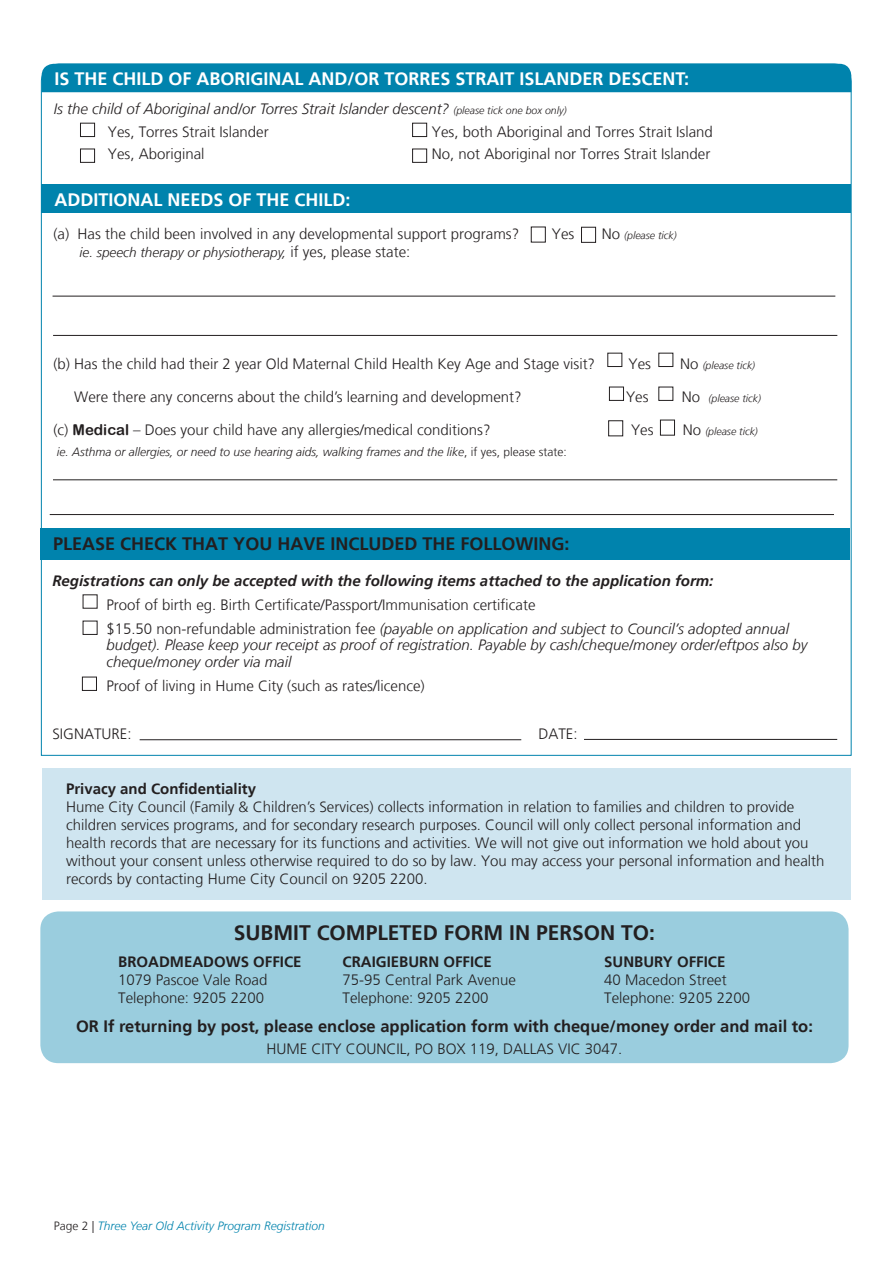
<style>
.page{position:relative;width:893px;height:1263px;background:#fff}
.page>*{position:absolute;margin:0;border:0;box-sizing:border-box;transform-origin:0 0}
.t1{font:700 21px "Frutiger LT";color:#231f20}
.t2{font:700 18px "Frutiger LT";color:#fff}
.t3{font:700 18px "Frutiger LT";color:#231f20}
.t4{font:700 16.5px "Frutiger LT";color:#231f20}
.t5{font:300 15px/18px "Frutiger LT";color:#231f20}
.t6{font:italic 300 15px/16.5px "Frutiger LT";color:#231f20}
.t7{font:italic 700 15px "Frutiger LT";color:#231f20}
.t8{font:700 15px "Frutiger LT";color:#231f20}
.t9{font:italic 300 13.5px "Frutiger LT";color:#231f20}
.t10{font:italic 300 12px "Frutiger LT";color:#231f20}
.t11{font:italic 300 12px "Frutiger LT";color:#0083ad}
.t12{font:italic 300 10.5px "Frutiger LT";color:#231f20}
.s1{font-size:10.5px}
.s2{font-style:normal}
.s3{font-style:normal;font-size:15px}
.s4{font-family:"Arial Rounded MT Bold";font-weight:400}
.s5{font-style:italic}
.s6{font-style:normal;color:#231f20}
</style>
<div class="page">
<svg style="left:41px;top:73px;width:810px;height:683px"></svg>
<div style="left:42px;top:185px;width:809px;height:28px;background:#0083ad"></div>
<div style="left:42px;top:768px;width:809px;height:131px;background:#cfe5f0"></div>
<div style="left:40px;top:528px;width:810px;height:31px;background:#0083ad"></div>
<hr style="left:584px;top:739px;width:253px;height:1px;background:#231f20">
<hr style="left:140px;top:739px;width:381px;height:1px;background:#231f20">
<div style="left:42px;top:64px;width:809px;height:28px;background:#0083ad"></div>
<div style="left:80px;top:123px;width:15px;height:14px;border:1px solid #231f20"></div>
<div style="left:412px;top:123px;width:15px;height:14px;border:1px solid #231f20"></div>
<div style="left:80px;top:149px;width:15px;height:14px;border:1px solid #231f20"></div>
<div style="left:412px;top:149px;width:15px;height:14px;border:1px solid #231f20"></div>
<hr style="left:53px;top:296px;width:782px;height:1px;background:#231f20">
<div style="left:581px;top:227px;width:15px;height:16px;border:1px solid #231f20"></div>
<div style="left:608px;top:421px;width:15px;height:15px;border:1px solid #231f20"></div>
<div style="left:660px;top:420px;width:15px;height:15px;border:1px solid #231f20"></div>
<hr style="left:53px;top:480px;width:784px;height:1px;background:#231f20">
<hr style="left:50px;top:514px;width:784px;height:1px;background:#231f20">
<hr style="left:53px;top:335px;width:784px;height:1px;background:#231f20">
<div style="left:40px;top:911px;width:808px;height:152px;background:#9acdde;border-radius:18px"></div>
<div style="left:83px;top:621px;width:14px;height:14px;border:1px solid #231f20"></div>
<div style="left:82px;top:677px;width:15px;height:14px;border:1px solid #231f20"></div>
<div style="left:608px;top:353px;width:14px;height:14px;border:1px solid #231f20"></div>
<div style="left:659px;top:353px;width:14px;height:14px;border:1px solid #231f20"></div>
<div style="left:609px;top:387px;width:15px;height:14px;border:1px solid #231f20"></div>
<div style="left:659px;top:387px;width:14px;height:14px;border:1px solid #231f20"></div>
<p class="t2" style="left:55px;top:68px;width:636px">IS THE CHILD OF ABORIGINAL AND/OR TORRES STRAIT ISLANDER DESCENT:</p>
<p class="t6" style="left:108px;top:98px;width:460px;line-height:22.5px;text-indent:-54px">Is the child of Aboriginal and/or Torres Strait Islander descent? <span class="s1">(please tick one box only)<br></span><span class="s2">Yes, Torres Strait Islander</span></p>
<p class="t5" style="left:432px;top:123px;width:282px">Yes, both Aboriginal and Torres Strait Island</p>
<p class="t5" style="left:108px;top:145px;width:98px">Yes, Aboriginal</p>
<p class="t5" style="left:432px;top:145px;width:280px">No, not Aboriginal nor Torres Strait Islander</p>
<p class="t2" style="left:55px;top:189px;width:298px">ADDITIONAL NEEDS OF THE CHILD:</p>
<p class="t5" style="left:53px;top:225px;width:467px">(a) Has the child been involved in any developmental support programs?</p>
<p class="t5" style="left:552px;top:225px;width:24px">Yes</p>
<p class="t12" style="left:602px;top:230px;width:77px"><span class="s3">No</span> (please tick)</p>
<p class="t9" style="left:80px;top:245px;width:332px">ie. speech therapy or physiotherapy, <span class="s3">if yes, please state:</span></p>
<p class="t5" style="left:53px;top:355px;width:543px">(b) Has the child had their 2 year Old Maternal Child Health Key Age and Stage visit?</p>
<p class="t5" style="left:628px;top:355px;width:24px">Yes</p>
<p class="t12" style="left:680px;top:359px;width:77px"><span class="s3">No</span> (please tick)</p>
<p class="t5" style="left:74px;top:388px;width:449px">Were there any concerns about the child’s learning and development?</p>
<p class="t5" style="left:626px;top:388px;width:24px">Yes</p>
<p class="t12" style="left:682px;top:392px;width:81px"><span class="s3">No</span> (please tick)</p>
<p class="t5" style="left:53px;top:421px;width:439px">(c) <span class="s4">Medical</span> – Does your child have any allergies/medical conditions?</p>
<p class="t5" style="left:631px;top:421px;width:24px">Yes</p>
<p class="t12" style="left:683px;top:425px;width:77px"><span class="s3">No</span> (please tick)</p>
<p class="t10" style="left:57px;top:445px;width:512px">ie. Asthma or allergies, or need to use hearing aids, walking frames and the like<span class="s2">, if yes, please state:</span></p>
<p class="t3" style="left:53px;top:533px;width:518px">PLEASE CHECK THAT YOU HAVE INCLUDED THE FOLLOWING:</p>
<p class="t7" style="left:52px;top:572px;width:662px">Registrations can only be accepted with the following items attached to the application form:</p>
<p class="t5" style="left:106px;top:593px;width:684px;line-height:24px">Proof of birth eg. Birth Certificate/Passport/Immunisation certificate<br>$15.50 non-refundable administration fee <span class="s5">(payable on application and subject to Council’s adopted annual</span></p>
<p class="t6" style="left:106px;top:637px;width:702px">budget). Please keep your receipt as proof of registration. Payable by cash/cheque/money order/eftpos also by cheque/money order via mail</p>
<p class="t5" style="left:106px;top:677px;width:320px">Proof of living in Hume City (such as rates/licence)</p>
<p class="t5" style="left:52px;top:725px;width:81px">SIGNATURE:</p>
<p class="t5" style="left:538px;top:725px;width:41px">DATE:</p>
<p class="t8" style="left:66px;top:780px;width:192px">Privacy and Confidentiality</p>
<p class="t5" style="left:66px;top:798px;width:760px">Hume City Council (Family &amp; Children’s Services) collects information in relation to families and children to provide children services programs, and for secondary research purposes. Council will only collect personal information and health records that are necessary for its functions and activities. We will not give out information we hold about you without your consent unless otherwise required to do so by law. You may access your personal information and health records by contacting Hume City Council on 9205 2200.</p>
<h1 class="t1" style="left:234px;top:921px;width:423px">SUBMIT COMPLETED FORM IN PERSON TO:</h1>
<p class="t8" style="left:118px;top:953px;width:185px">BROADMEADOWS OFFICE</p>
<p class="t8" style="left:343px;top:953px;width:151px">CRAIGIEBURN OFFICE</p>
<p class="t8" style="left:604px;top:953px;width:123px">SUNBURY OFFICE</p>
<p class="t5" style="left:118px;top:971px;width:151px">1079 Pascoe Vale Road</p>
<p class="t5" style="left:343px;top:971px;width:175px">75-95 Central Park Avenue</p>
<p class="t5" style="left:604px;top:971px;width:124px">40 Macedon Street</p>
<p class="t5" style="left:118px;top:989px;width:147px">Telephone: 9205 2200</p>
<p class="t5" style="left:343px;top:989px;width:147px">Telephone: 9205 2200</p>
<p class="t5" style="left:604px;top:989px;width:147px">Telephone: 9205 2200</p>
<p class="t4" style="left:76px;top:1016px;width:738px">OR If returning by post, please enclose application form with cheque/money order and mail to:</p>
<p class="t5" style="left:266px;top:1040px;width:357px">HUME CITY COUNCIL, PO BOX 119, DALLAS VIC 3047.</p>
<p class="t11" style="left:54px;top:1219px;width:272px"><span class="s6">Page 2 |</span> Three Year Old Activity Program Registration</p>
</div>
